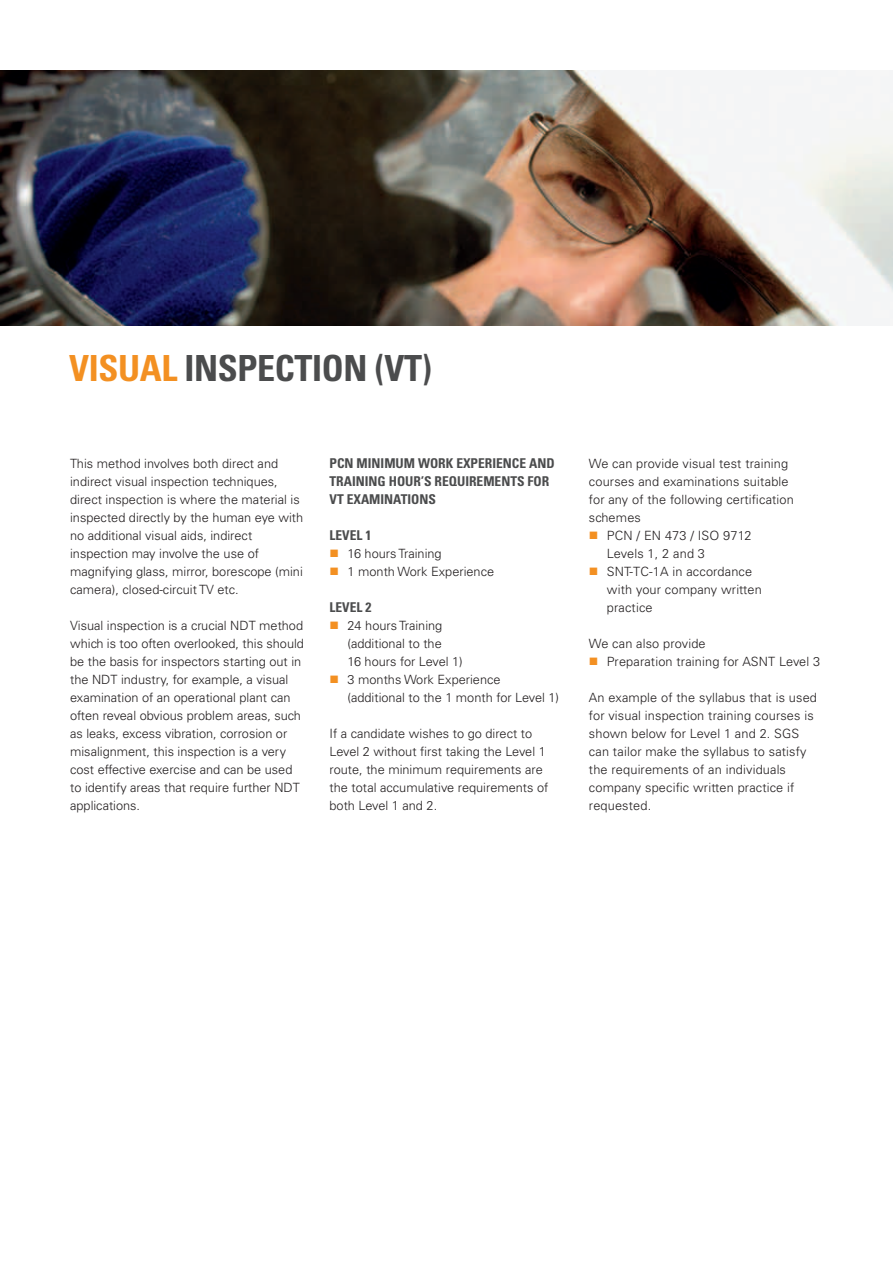
<style>
.page{position:relative;width:893px;height:1263px;background:#fff}
.page>*{position:absolute;margin:0;border:0;box-sizing:border-box;transform-origin:0 0}
.t1{font:700 condensed 36px "Univers LT Std";letter-spacing:-.01em;color:#4b4c4d}
.t2{font:700 condensed 13.5px "Univers LT Std";color:#4b4c4d}
.t3{font:300 12.75px/18px "Univers LT Std";color:#231f20}
.s1{color:#f39022}
</style>
<div class="page">
<img style="left:0;top:70px;width:893px;height:255px">
<h1 class="t1" style="left:69px;top:346px;width:135px"><span class="s1">VISUAL</span> INSPECT</h1>
<h1 class="t1" style="left:312px;top:346px;width:121px">ION (VT)</h1>
<p class="t3" style="left:70px;top:454px;width:235px">This method involves both direct and indirect visual inspection techniques, direct inspection is where the material is inspected directly by the human eye with no additional visual aids, indirect inspection may involve the use of magnifying glass, mirror, borescope (mini camera), closed-circuit TV etc.</p>
<p class="t3" style="left:70px;top:617px;width:235px">Visual inspection is a crucial NDT method which is too often overlooked, this should be the basis for inspectors starting out in the NDT industry, for example, a visual examination of an operational plant can often reveal obvious problem areas, such as leaks, excess vibration, corrosion or misalignment, this inspection is a very cost effective exercise and can be used to identify areas that require further NDT applications.</p>
<p class="t2" style="left:330px;top:455px;width:175px">PCN MINIMUM WORK EXPERIENCE</p>
<p class="t2" style="left:529px;top:455px;width:18px">AND</p>
<p class="t2" style="left:330px;top:473px;width:174px">TRAINING HOUR’S REQUIREMENTS</p>
<p class="t2" style="left:528px;top:473px;width:23px">FOR</p>
<p class="t2" style="left:330px;top:491px;width:99px">VT EXAMINATIONS</p>
<p class="t2" style="left:330px;top:527px;width:43px">LEVEL 1</p>
<p class="t3" style="left:330px;top:544px;width:114px"><span class="s1">■</span> 16 hours Training</p>
<p class="t3" style="left:330px;top:562px;width:166px"><span class="s1">■</span> 1 month Work Experience</p>
<p class="t2" style="left:330px;top:599px;width:43px">LEVEL 2</p>
<p class="t3" style="left:348px;top:616px;width:117px;text-indent:-18px"><span class="s1">■</span> 24 hours Training (additional to the<br>16 hours for Level 1)</p>
<p class="t3" style="left:348px;top:671px;width:213px;text-indent:-18px"><span class="s1">■</span> 3 months Work Experience (additional to the 1 month for Level 1)</p>
<p class="t3" style="left:330px;top:725px;width:220px">If a candidate wishes to go direct to Level 2 without first taking the Level 1 route, the minimum requirements are the total accumulative requirements of both Level 1 and 2.</p>
<p class="t3" style="left:589px;top:455px;width:206px">We can provide visual test training courses and examinations suitable for any of the following certification schemes</p>
<p class="t3" style="left:607px;top:527px;width:146px;text-indent:-18px"><span class="s1">■</span> PCN / EN 473 / ISO 9712<br>Levels 1, 2 and 3</p>
<p class="t3" style="left:607px;top:563px;width:156px;text-indent:-18px"><span class="s1">■</span> SNT-TC-1A in accordance with your company written practice</p>
<p class="t3" style="left:589px;top:635px;width:118px">We can also provide</p>
<p class="t3" style="left:589px;top:653px;width:233px"><span class="s1">■</span> Preparation training for ASNT Level 3</p>
<p class="t3" style="left:589px;top:689px;width:230px">An example of the syllabus that is used for visual inspection training courses is shown below for Level 1 and 2. SGS can tailor make the syllabus to satisfy the requirements of an individuals company specific written practice if requested.</p>
</div>
